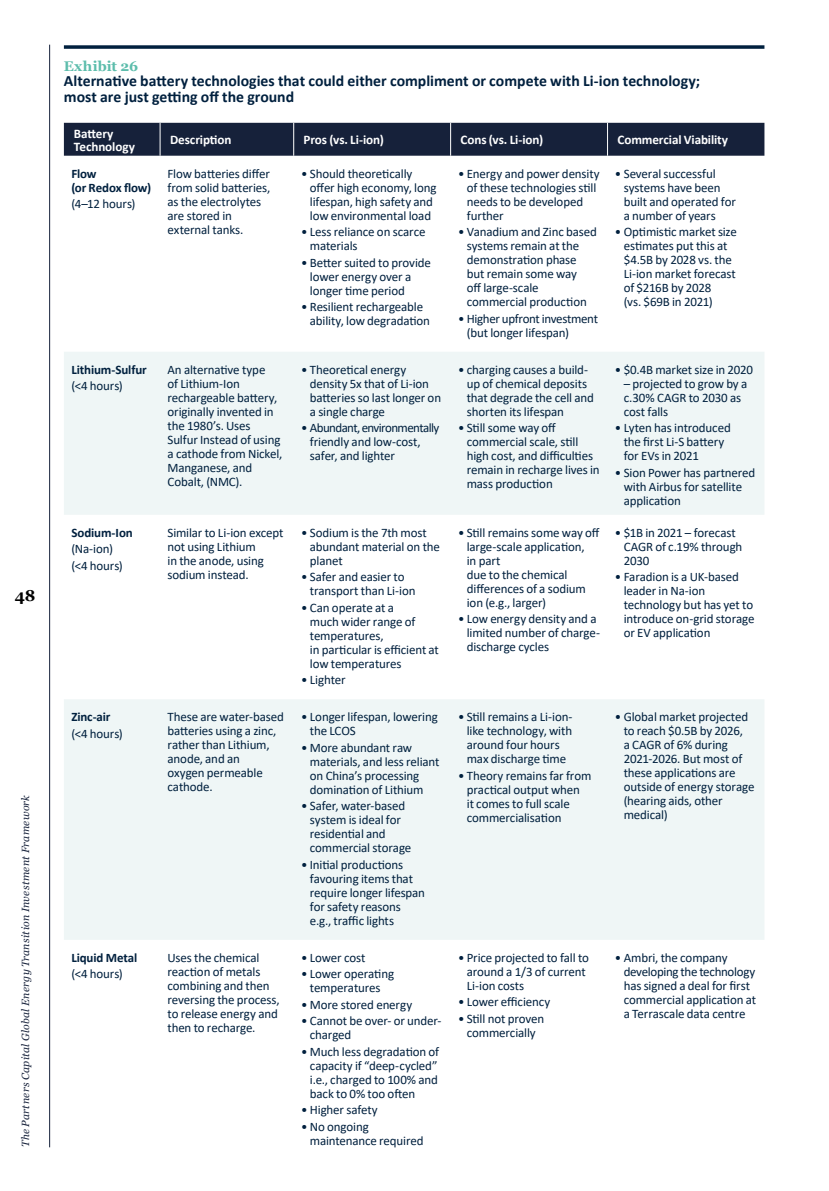
<style>
.page{position:relative;width:829px;height:1191px;background:#fff}
.page>*{position:absolute;margin:0;border:0;box-sizing:border-box;transform-origin:0 0}
.t1{font:700 15.75px/15.8px "Calibri";color:#00203e}
.t2{font:700 15.75px "Georgia";color:#000}
.t3{font:700 14px "Georgia";letter-spacing:.005em;color:#5dbdac}
.t4{font:700 13.12px/13.1px "Calibri";letter-spacing:-.01em;color:#fff}
.t5{font:12.95px/14px "Calibri";letter-spacing:-.01em;color:#00203e}
.t6{font:700 12.95px/14px "Calibri";letter-spacing:-.01em;color:#00203e}
.t7{font:italic 10.5px "Georgia";letter-spacing:.025em;color:#16213a}
</style>
<div class="page">
<hr style="left:49px;top:45px;width:1px;height:1102px;background:#16213a">
<div style="left:64px;top:123px;width:700px;height:33px;background:#16213a"></div>
<svg style="left:64px;top:352px;width:700px;height:587px;fill:#eff6f6"></svg>
<hr style="left:160px;top:123px;width:1px;height:33px;background:#fff">
<hr style="left:293px;top:123px;width:1px;height:33px;background:#fff">
<hr style="left:450px;top:123px;width:1px;height:33px;background:#fff">
<hr style="left:607px;top:123px;width:1px;height:33px;background:#fff">
<svg style="left:64px;top:45px;width:700px;height:4px;background:#1f3b55"></svg>
<p class="t2" style="left:15px;top:586px;width:22px">48</p>
<p class="t7" style="left:19px;top:1147px;width:354px;rotate:-90deg">The Partners Capital Global Energy Transition Investment Framework</p>
<p class="t3" style="left:64px;top:57px;width:76px">Exhibit 26</p>
<p class="t1" style="left:64px;top:73px;width:637px">Alternative battery technologies that could either compliment or compete with Li-ion technology; most are just getting off the ground</p>
<p class="t4" style="left:74px;top:126px;width:63px">Battery<br>Technology</p>
<p class="t4" style="left:170px;top:133px;width:63px">Description</p>
<p class="t4" style="left:303px;top:133px;width:82px">Pros (vs. Li-ion)</p>
<p class="t4" style="left:460px;top:133px;width:84px">Cons (vs. Li-ion)</p>
<p class="t4" style="left:617px;top:133px;width:112px">Commercial Viability</p>
<p class="t6" style="left:71px;top:166px;width:81px">Flow<br>(or Redox flow)</p>
<p class="t5" style="left:71px;top:197px;width:66px">(4–12 hours)</p>
<p class="t5" style="left:623px;top:166px;width:114px;text-indent:-9px">• Several successful systems have been built and operated for a number of years</p>
<p class="t5" style="left:623px;top:225px;width:115px;text-indent:-9px">• Optimistic market size estimates put this at $4.5B by 2028 vs. the<br>Li-ion market forecast of $216B by 2028<br>(vs. $69B in 2021)</p>
<p class="t5" style="left:167px;top:166px;width:104px">Flow batteries differ from solid batteries, as the electrolytes are stored in external tanks.</p>
<p class="t5" style="left:310px;top:166px;width:128px;text-indent:-9px">• Should theoretically offer high economy, long lifespan, high safety and low environmental load</p>
<p class="t5" style="left:466px;top:166px;width:134px;text-indent:-9px">• Energy and power density of these technologies still needs to be developed further</p>
<p class="t5" style="left:466px;top:225px;width:132px;text-indent:-9px">• Vanadium and Zinc based systems remain at the demonstration phase but remain some way<br>off large-scale commercial production</p>
<p class="t5" style="left:466px;top:311px;width:133px;text-indent:-9px">• Higher upfront investment (but longer lifespan)</p>
<p class="t5" style="left:310px;top:225px;width:117px;text-indent:-9px">• Less reliance on scarce materials</p>
<p class="t5" style="left:310px;top:255px;width:123px;text-indent:-9px">• Better suited to provide lower energy over a longer time period</p>
<p class="t5" style="left:310px;top:300px;width:122px;text-indent:-9px">• Resilient rechargeable ability, low degradation</p>
<p class="t6" style="left:71px;top:362px;width:77px">Lithium-Sulfur</p>
<p class="t5" style="left:71px;top:379px;width:53px">(&lt;4 hours)</p>
<p class="t5" style="left:167px;top:362px;width:116px">An alternative type<br>of Lithium-Ion rechargeable battery, originally invented in the 1980’s. Uses<br>Sulfur Instead of using a cathode from Nickel,<br>Manganese, and<br>Cobalt, (NMC).</p>
<p class="t5" style="left:310px;top:362px;width:133px;text-indent:-9px">• Theoretical energy density 5x that of Li-ion batteries so last longer on a single charge</p>
<p class="t5" style="left:310px;top:421px;width:131px;text-indent:-9px">• Abundant, environmentally friendly and low-cost, safer, and lighter</p>
<p class="t5" style="left:466px;top:362px;width:128px;text-indent:-9px">• charging causes a build&shy;up of chemical deposits that degrade the cell and shorten its lifespan</p>
<p class="t5" style="left:466px;top:421px;width:134px;text-indent:-9px">• Still some way off commercial scale, still high cost, and difficulties remain in recharge lives in mass production</p>
<p class="t5" style="left:615px;top:362px;width:140px">• $0.4B market size in 2020</p>
<p class="t5" style="left:623px;top:376px;width:125px">– projected to grow by a c.30% CAGR to 2030 as cost falls</p>
<p class="t5" style="left:623px;top:421px;width:109px;text-indent:-9px">• Lyten has introduced the first Li-S battery for EVs in 2021</p>
<p class="t5" style="left:623px;top:465px;width:133px;text-indent:-9px">• Sion Power has partnered with Airbus for satellite application</p>
<p class="t6" style="left:71px;top:525px;width:63px">Sodium-Ion</p>
<p class="t5" style="left:71px;top:540px;width:53px;line-height:16.4px">(Na-ion) (&lt;4 hours)</p>
<p class="t5" style="left:167px;top:525px;width:117px">Similar to Li-ion except not using Lithium<br>in the anode, using sodium instead.</p>
<p class="t5" style="left:310px;top:525px;width:131px;text-indent:-9px">• Sodium is the 7th most abundant material on the planet</p>
<p class="t5" style="left:310px;top:570px;width:107px;text-indent:-9px">• Safer and easier to transport than Li-ion</p>
<p class="t5" style="left:310px;top:600px;width:131px;text-indent:-9px">• Can operate at a<br>much wider range of temperatures,<br>in particular is efficient at low temperatures</p>
<p class="t5" style="left:301px;top:673px;width:46px">• Lighter</p>
<p class="t5" style="left:466px;top:525px;width:134px;text-indent:-9px">• Still remains some way off large-scale application,<br>in part<br>due to the chemical differences of a sodium ion (e.g., larger)</p>
<p class="t5" style="left:466px;top:612px;width:135px;text-indent:-9px">• Low energy density and a limited number of charge&shy;discharge cycles</p>
<p class="t5" style="left:623px;top:525px;width:120px;text-indent:-9px">• $1B in 2021 – forecast<br>CAGR of c.19% through<br>2030</p>
<p class="t5" style="left:623px;top:570px;width:132px;text-indent:-9px">• Faradion is a UK-based leader in Na-ion technology but has yet to introduce on-grid storage or EV application</p>
<p class="t6" style="left:71px;top:710px;width:41px">Zinc-air</p>
<p class="t5" style="left:71px;top:726px;width:53px">(&lt;4 hours)</p>
<p class="t5" style="left:167px;top:710px;width:118px">These are water-based batteries using a zinc, rather than Lithium, anode, and an<br>oxygen permeable cathode.</p>
<p class="t5" style="left:310px;top:710px;width:129px;text-indent:-9px">• Longer lifespan, lowering the LCOS</p>
<p class="t5" style="left:310px;top:740px;width:131px;text-indent:-9px">• More abundant raw materials, and less reliant on China’s processing domination of Lithium</p>
<p class="t5" style="left:310px;top:798px;width:103px;text-indent:-9px">• Safer, water-based system is ideal for residential and commercial storage</p>
<p class="t5" style="left:310px;top:857px;width:117px;text-indent:-9px">• Initial productions favouring items that require longer lifespan for safety reasons e.g., traffic lights</p>
<p class="t5" style="left:466px;top:710px;width:107px;text-indent:-9px">• Still remains a Li-ion&shy;like technology, with around four hours max discharge time</p>
<p class="t5" style="left:466px;top:768px;width:126px;text-indent:-9px">• Theory remains far from practical output when<br>it comes to full scale commercialisation</p>
<p class="t5" style="left:623px;top:710px;width:132px;text-indent:-9px">• Global market projected to reach $0.5B by 2026,<br>a CAGR of 6% during<br>2021-2026. But most of these applications are outside of energy storage (hearing aids, other medical)</p>
<p class="t6" style="left:71px;top:950px;width:67px">Liquid Metal</p>
<p class="t5" style="left:71px;top:966px;width:53px">(&lt;4 hours)</p>
<p class="t5" style="left:167px;top:950px;width:114px">Uses the chemical reaction of metals combining and then reversing the process, to release energy and then to recharge.</p>
<p class="t5" style="left:301px;top:950px;width:66px">• Lower cost</p>
<p class="t5" style="left:301px;top:966px;width:94px;text-align:center">• Lower operating temperatures</p>
<p class="t5" style="left:301px;top:997px;width:113px">• More stored energy</p>
<p class="t5" style="left:310px;top:1013px;width:133px;text-indent:-9px">• Cannot be over- or under&shy;charged</p>
<p class="t5" style="left:310px;top:1044px;width:131px;text-indent:-9px">• Much less degradation of capacity if “deep-cycled” i.e., charged to 100% and back to 0% too often</p>
<p class="t5" style="left:301px;top:1102px;width:78px">• Higher safety</p>
<p class="t5" style="left:310px;top:1119px;width:115px;text-indent:-9px">• No ongoing maintenance required</p>
<p class="t5" style="left:466px;top:950px;width:124px;text-indent:-9px">• Price projected to fall to around a 1/3 of current<br>Li-ion costs</p>
<p class="t5" style="left:458px;top:994px;width:94px">• Lower efficiency</p>
<p class="t5" style="left:458px;top:1011px;width:88px;text-align:center">• Still not proven commercially</p>
<p class="t5" style="left:623px;top:950px;width:134px;text-indent:-9px">• Ambri, the company developing the technology has signed a deal for first commercial application at a Terrascale data centre</p>
</div>
